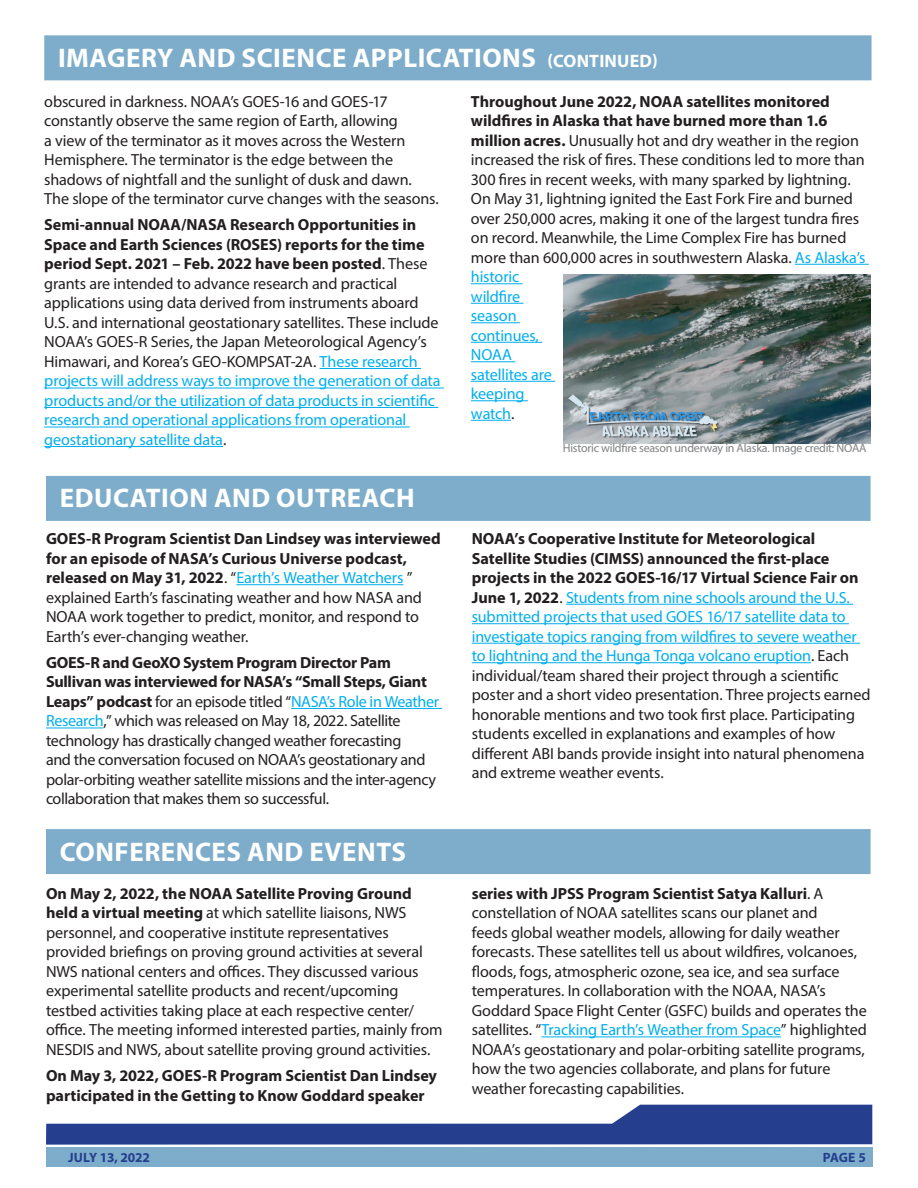
<style>
.page{position:relative;width:918px;height:1188px;background:#fff}
.page>*{position:absolute;margin:0;border:0;box-sizing:border-box;transform-origin:0 0}
._508_H1{font:700 27px "Myriad Pro";letter-spacing:.02em;color:#fff}
._508BODY{font:16.2px/19.5px "Myriad Pro";letter-spacing:-.01em;color:#231f20}
._508BODY-2{font:700 16.2px/19.5px "Myriad Pro";letter-spacing:-.005em;color:#231f20}
.t1{font:700 13.5px "Myriad Pro";letter-spacing:-.01em;color:#253f8e}
._508_Caption{font:12px "Myriad Pro";letter-spacing:-.02em;color:#808285}
.s1{font-size:18px}
.s2{font-weight:700}
.s3{color:#00aeef}
</style>
<div class="page">
<svg style="left:46px;top:1105px;width:826px;height:40px"></svg>
<div style="left:46px;top:1147px;width:826px;height:20px;background:#7dadcb"></div>
<div style="left:44px;top:35px;width:828px;height:45px;background:#7dadcb"></div>
<hr style="left:320px;top:368px;width:101px;height:1px;background:#00aeef">
<hr style="left:44px;top:388px;width:400px;height:1px;background:#00aeef">
<hr style="left:44px;top:407px;width:394px;height:1px;background:#00aeef">
<hr style="left:44px;top:427px;width:366px;height:1px;background:#00aeef">
<hr style="left:44px;top:446px;width:179px;height:1px;background:#00aeef">
<hr style="left:795px;top:264px;width:74px;height:1px;background:#00aeef">
<hr style="left:471px;top:283px;width:52px;height:1px;background:#00aeef">
<hr style="left:471px;top:303px;width:53px;height:1px;background:#00aeef">
<hr style="left:471px;top:322px;width:49px;height:1px;background:#00aeef">
<hr style="left:471px;top:342px;width:71px;height:1px;background:#00aeef">
<hr style="left:471px;top:361px;width:44px;height:1px;background:#00aeef">
<hr style="left:471px;top:381px;width:84px;height:1px;background:#00aeef">
<hr style="left:471px;top:400px;width:57px;height:1px;background:#00aeef">
<hr style="left:471px;top:420px;width:40px;height:1px;background:#00aeef">
<img style="left:563px;top:274px;width:308px;height:170px">
<div style="left:46px;top:476px;width:825px;height:45px;background:#7dadcb"></div>
<hr style="left:236px;top:584px;width:167px;height:1px;background:#00aeef">
<hr style="left:291px;top:708px;width:151px;height:1px;background:#00aeef">
<hr style="left:46px;top:728px;width:57px;height:1px;background:#00aeef">
<hr style="left:566px;top:604px;width:287px;height:1px;background:#00aeef">
<hr style="left:472px;top:623px;width:377px;height:1px;background:#00aeef">
<hr style="left:472px;top:643px;width:388px;height:1px;background:#00aeef">
<hr style="left:472px;top:662px;width:339px;height:1px;background:#00aeef">
<div style="left:46px;top:829px;width:825px;height:45px;background:#7dadcb"></div>
<hr style="left:541px;top:1036px;width:240px;height:1px;background:#00aeef">
<h1 class="_508_H1" style="left:58px;top:40px;width:601px">IMAGERY AND SCIENCE APPLICATIONS <span class="s1">(CONTINUED)</span></h1>
<p class="_508BODY" style="left:44px;top:91px;width:396px">obscured in darkness. NOAA’s GOES-16 and GOES-17 constantly observe the same region of Earth, allowing<br>a view of the terminator as it moves across the Western Hemisphere. The terminator is the edge between the shadows of nightfall and the sunlight of dusk and dawn.<br>The slope of the terminator curve changes with the seasons.</p>
<p class="_508BODY" style="left:44px;top:215px;width:398px"><span class="s2">Semi-annual NOAA/NASA Research Opportunities in Space and Earth Sciences (ROSES) reports for the time period Sept. 2021 – Feb. 2022 have been posted</span>. These grants are intended to advance research and practical applications using data derived from instruments aboard U.S. and international geostationary satellites. These include NOAA’s GOES-R Series, the Japan Meteorological Agency’s Himawari, and Korea’s GEO-KOMPSAT-2A. <span class="s3">These research projects will address ways to improve the generation of data products and/or the utilization of data products in scientific research and operational applications from operational geostationary satellite data</span>.</p>
<p class="_508BODY" style="left:471px;top:91px;width:396px"><span class="s2">Throughout June 2022, NOAA satellites monitored wildfires in Alaska that have burned more than 1.6 million acres.</span> Unusually hot and dry weather in the region increased the risk of fires. These conditions led to more than 300 fires in recent weeks, with many sparked by lightning.<br>On May 31, lightning ignited the East Fork Fire and burned over 250,000 acres, making it one of the largest tundra fires on record. Meanwhile, the Lime Complex Fire has burned more than 600,000 acres in southwestern Alaska. <span class="s3">As Alaska’s historic<br>wildfire<br>season<br>continues,<br>NOAA<br>satellites are<br>keeping<br>watch</span>.</p>
<p class="_508_Caption" style="left:563px;top:441px;width:305px">Historic wildfire season underway in Alaska. Image credit: NOAA</p>
<h1 class="_508_H1" style="left:60px;top:481px;width:356px">EDUCATION AND OUTREACH</h1>
<p class="_508BODY" style="left:46px;top:529px;width:396px"><span class="s2">GOES-R Program Scientist Dan Lindsey was interviewed for an episode of NASA’s Curious Universe podcast, released on May 31, 2022</span>. “<span class="s3">Earth’s Weather Watchers</span> ” explained Earth’s fascinating weather and how NASA and NOAA work together to predict, monitor, and respond to Earth’s ever-changing weather.</p>
<p class="_508BODY" style="left:46px;top:652px;width:395px"><span class="s2">GOES-R and GeoXO System Program Director Pam Sullivan was interviewed for NASA’s “Small Steps, Giant Leaps” podcast</span> for an episode titled “<span class="s3">NASA’s Role in Weather Research</span>,” which was released on May 18, 2022. Satellite technology has drastically changed weather forecasting<br>and the conversation focused on NOAA’s geostationary and polar-orbiting weather satellite missions and the inter-agency collaboration that makes them so successful.</p>
<h1 class="_508_H1" style="left:60px;top:834px;width:348px">CONFERENCES AND EVENTS</h1>
<p class="_508BODY" style="left:46px;top:883px;width:398px"><span class="s2">On May 2, 2022, the NOAA Satellite Proving Ground held a virtual meeting</span> at which satellite liaisons, NWS personnel, and cooperative institute representatives provided briefings on proving ground activities at several NWS national centers and offices. They discussed various experimental satellite products and recent/upcoming testbed activities taking place at each respective center/ office. The meeting informed interested parties, mainly from NESDIS and NWS, about satellite proving ground activities.</p>
<p class="_508BODY-2" style="left:46px;top:1065px;width:393px">On May 3, 2022, GOES-R Program Scientist Dan Lindsey participated in the Getting to Know Goddard speaker</p>
<p class="_508BODY" style="left:472px;top:529px;width:400px"><span class="s2">NOAA’s Cooperative Institute for Meteorological Satellite Studies (CIMSS) announced the first-place projects in the 2022 GOES-16/17 Virtual Science Fair on June 1, 2022</span>. <span class="s3">Students from nine schools around the U.S. submitted projects that used GOES 16/17 satellite data to investigate topics ranging from wildfires to severe weather to lightning and the Hunga Tonga volcano eruption</span>. Each individual/team shared their project through a scientific poster and a short video presentation. Three projects earned honorable mentions and two took first place. Participating students excelled in explanations and examples of how different ABI bands provide insight into natural phenomena and extreme weather events.</p>
<p class="_508BODY" style="left:472px;top:883px;width:397px"><span class="s2">series with JPSS Program Scientist Satya Kalluri</span>. A constellation of NOAA satellites scans our planet and<br>feeds global weather models, allowing for daily weather forecasts. These satellites tell us about wildfires, volcanoes, floods, fogs, atmospheric ozone, sea ice, and sea surface temperatures. In collaboration with the NOAA, NASA’s Goddard Space Flight Center (GSFC) builds and operates the satellites. “<span class="s3">Tracking Earth’s Weather from Space</span>” highlighted NOAA’s geostationary and polar-orbiting satellite programs, how the two agencies collaborate, and plans for future weather forecasting capabilities.</p>
<p class="t1" style="left:68px;top:1148px;width:83px">JULY 13, 2022</p>
<p class="t1" style="left:823px;top:1148px;width:45px">PAGE 5</p>
</div>
